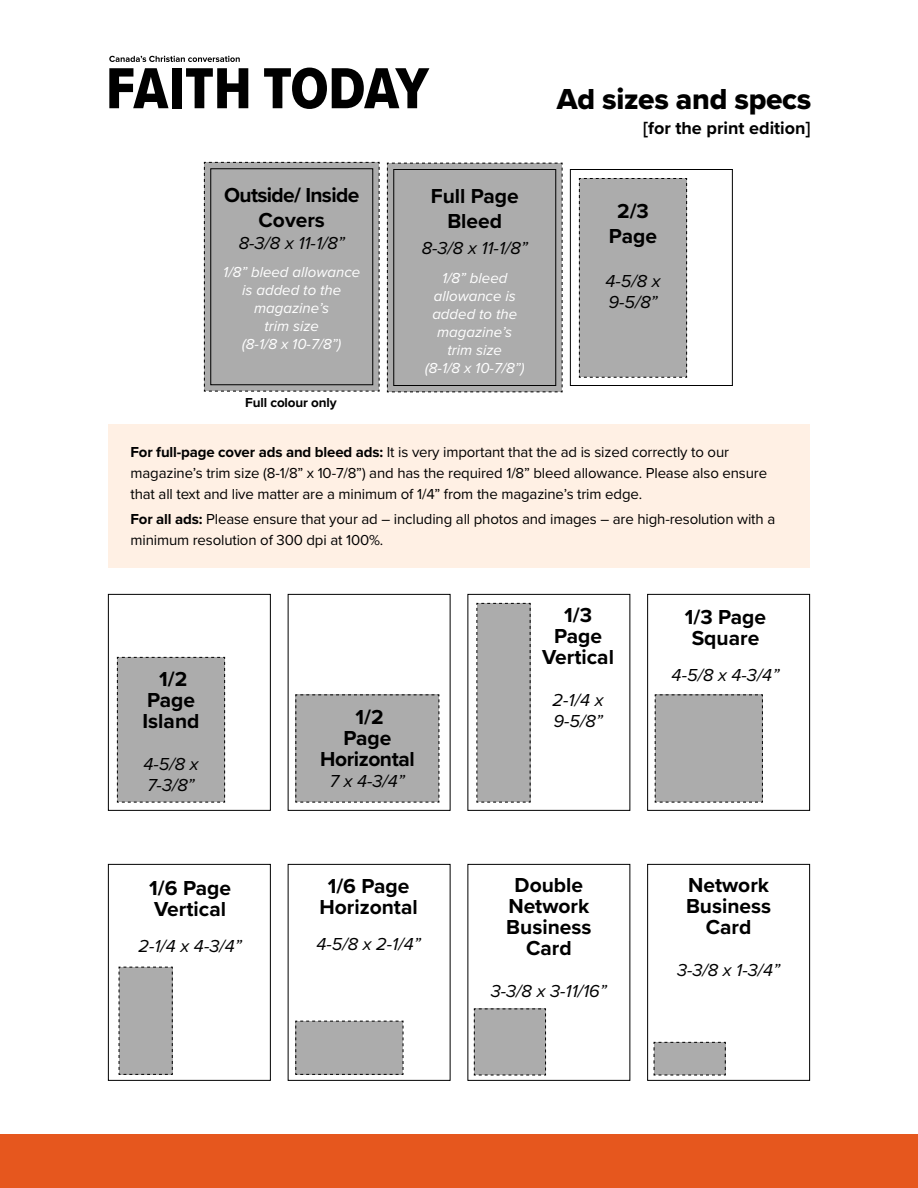
<style>
.page{position:relative;width:918px;height:1188px;background:#fff}
.page>*{position:absolute;margin:0;border:0;box-sizing:border-box;transform-origin:0 0}
.t1{font:30px "Proxima Nova Extrabld";letter-spacing:-.01em;color:#000}
.t2{font:700 21px/21px "Proxima Nova";color:#000;text-align:center}
.t3{font:700 21px/25.2px "Proxima Nova";letter-spacing:-.03em;color:#000;text-align:center}
.t4{font:700 21px/21px "Proxima Nova";letter-spacing:-.02em;color:#000;text-align:center}
.t5{font:italic 18px/21px "Proxima Nova";color:#000}
.t6{font:700 18px "Proxima Nova";color:#000}
.t7{font:15px/21px "Proxima Nova";letter-spacing:-.01em;color:#000}
.t8{font:italic 15px/18px "Proxima Nova";color:#fff;text-align:center}
.t9{font:700 13.5px "Proxima Nova";letter-spacing:-.01em;color:#000}
.s1{font-weight:700}
</style>
<div class="page">
<div style="left:204px;top:162px;width:176px;height:230px;background:#acacac"></div>
<div style="left:387px;top:162px;width:176px;height:231px;background:#acacac"></div>
<div style="left:393px;top:169px;width:163px;height:217px;border:1px solid #000"></div>
<div style="left:570px;top:169px;width:163px;height:217px;border:1px solid #000"></div>
<div style="left:579px;top:178px;width:108px;height:200px;background:#acacac"></div>
<div style="left:108px;top:594px;width:163px;height:217px;border:1px solid #000"></div>
<div style="left:117px;top:657px;width:108px;height:146px;background:#acacac"></div>
<div style="left:288px;top:594px;width:162px;height:217px;border:1px solid #000"></div>
<div style="left:295px;top:694px;width:145px;height:109px;background:#acacac"></div>
<div style="left:108px;top:424px;width:702px;height:144px;background:#fff0e4"></div>
<div style="left:468px;top:594px;width:162px;height:217px;border:1px solid #000"></div>
<div style="left:476px;top:603px;width:55px;height:200px;background:#acacac"></div>
<div style="left:647px;top:594px;width:163px;height:217px;border:1px solid #000"></div>
<div style="left:654px;top:694px;width:109px;height:109px;background:#acacac"></div>
<div style="left:647px;top:864px;width:163px;height:217px;border:1px solid #000"></div>
<svg style="left:653px;top:1042px;width:73px;height:34px;background:#a7a7a7"></svg>
<div style="left:108px;top:864px;width:163px;height:217px;border:1px solid #000"></div>
<svg style="left:118px;top:966px;width:55px;height:109px;background:#a9a9a9"></svg>
<div style="left:288px;top:864px;width:162px;height:217px;border:1px solid #000"></div>
<svg style="left:295px;top:1020px;width:109px;height:55px;background:#a9a9a9"></svg>
<div style="left:210px;top:168px;width:163px;height:217px;border:1px solid #000"></div>
<svg style="left:109px;top:68px;width:60px;height:40px"></svg>
<div style="left:172px;top:68px;width:10px;height:40px;background:#000"></div>
<svg style="left:186px;top:68px;width:62px;height:40px"></svg>
<svg style="left:264px;top:68px;width:165px;height:41px"></svg>
<svg style="left:109px;top:56px;width:131px;height:6px"></svg>
<div style="left:468px;top:864px;width:162px;height:217px;border:1px solid #000"></div>
<div style="left:474px;top:1008px;width:72px;height:68px;background:#acacac"></div>
<div style="left:0;top:1134px;width:918px;height:54px;background:#e6571e"></div>
<h2 class="t3" style="left:224px;top:182px;width:137px">Outside/ Inside<br>Covers</h2>
<p class="t5" style="left:239px;top:232px;width:108px">8-3/8 x 11-1/8”</p>
<p class="t8" style="left:223px;top:263px;width:138px">1/8” bleed allowance is added to the magazine’s<br>trim size<br>(8-1/8 x 10-7/8”)</p>
<h2 class="t2" style="left:431px;top:183px;width:90px;line-height:25.2px">Full Page<br>Bleed</h2>
<p class="t5" style="left:422px;top:237px;width:108px">8-3/8 x 11-1/8”</p>
<p class="t8" style="left:425px;top:268px;width:101px">1/8” bleed allowance is added to the magazine’s trim size<br>(8-1/8 x 10-7/8”)</p>
<h1 class="t1" style="left:557px;top:76px;width:256px">Ad sizes and specs</h1>
<p class="t6" style="left:643px;top:115px;width:169px">[for the print edition]</p>
<h2 class="t2" style="left:609px;top:198px;width:49px;line-height:25.2px">2/3<br>Page</h2>
<p class="t5" style="left:605px;top:269px;width:57px;line-height:21.6px">4-5/8 x<br>9-5/8”</p>
<p class="t9" style="left:245px;top:392px;width:93px">Full colour only</p>
<p class="t7" style="left:130px;top:440px;width:638px"><span class="s1">For full-page cover ads and bleed ads:</span> It is very important that the ad is sized correctly to our magazine’s trim size (8-1/8” x 10-7/8”) and has the required 1/8” bleed allowance. Please also ensure that all text and live matter are a minimum of 1/4” from the magazine’s trim edge.</p>
<p class="t7" style="left:130px;top:508px;width:646px"><span class="s1">For all ads:</span> Please ensure that your ad – including all photos and images – are high-resolution with a minimum resolution of 300 dpi at 100%.</p>
<h2 class="t2" style="left:143px;top:668px;width:58px">1/2<br>Page<br>Island</h2>
<p class="t5" style="left:143px;top:753px;width:57px">4-5/8 x<br>7-3/8”</p>
<h2 class="t2" style="left:149px;top:877px;width:83px;text-align:left">1/6 Page<br>Vertical</h2>
<p class="t5" style="left:138px;top:935px;width:105px">2-1/4 x 4-3/4”</p>
<h2 class="t4" style="left:320px;top:706px;width:96px">1/2<br>Page<br>Horizontal</h2>
<p class="t5" style="left:330px;top:770px;width:77px">7 x 4-3/4”</p>
<h2 class="t2" style="left:319px;top:875px;width:100px">1/6 Page<br>Horizontal</h2>
<p class="t5" style="left:316px;top:933px;width:106px">4-5/8 x 2-1/4”</p>
<h2 class="t2" style="left:542px;top:604px;width:73px">1/3<br>Page<br>Vertical</h2>
<p class="t5" style="left:553px;top:689px;width:52px">2-1/4 x<br>9-5/8”</p>
<h2 class="t2" style="left:685px;top:606px;width:83px">1/3 Page<br>Square</h2>
<p class="t5" style="left:672px;top:664px;width:109px">4-5/8 x 4-3/4”</p>
<h2 class="t2" style="left:506px;top:874px;width:87px">Double<br>Network<br>Business<br>Card</h2>
<p class="t5" style="left:491px;top:980px;width:117px">3-3/8 x 3-11/16”</p>
<h2 class="t2" style="left:686px;top:874px;width:87px">Network<br>Business<br>Card</h2>
<p class="t5" style="left:677px;top:959px;width:105px">3-3/8 x 1-3/4”</p>
</div>
